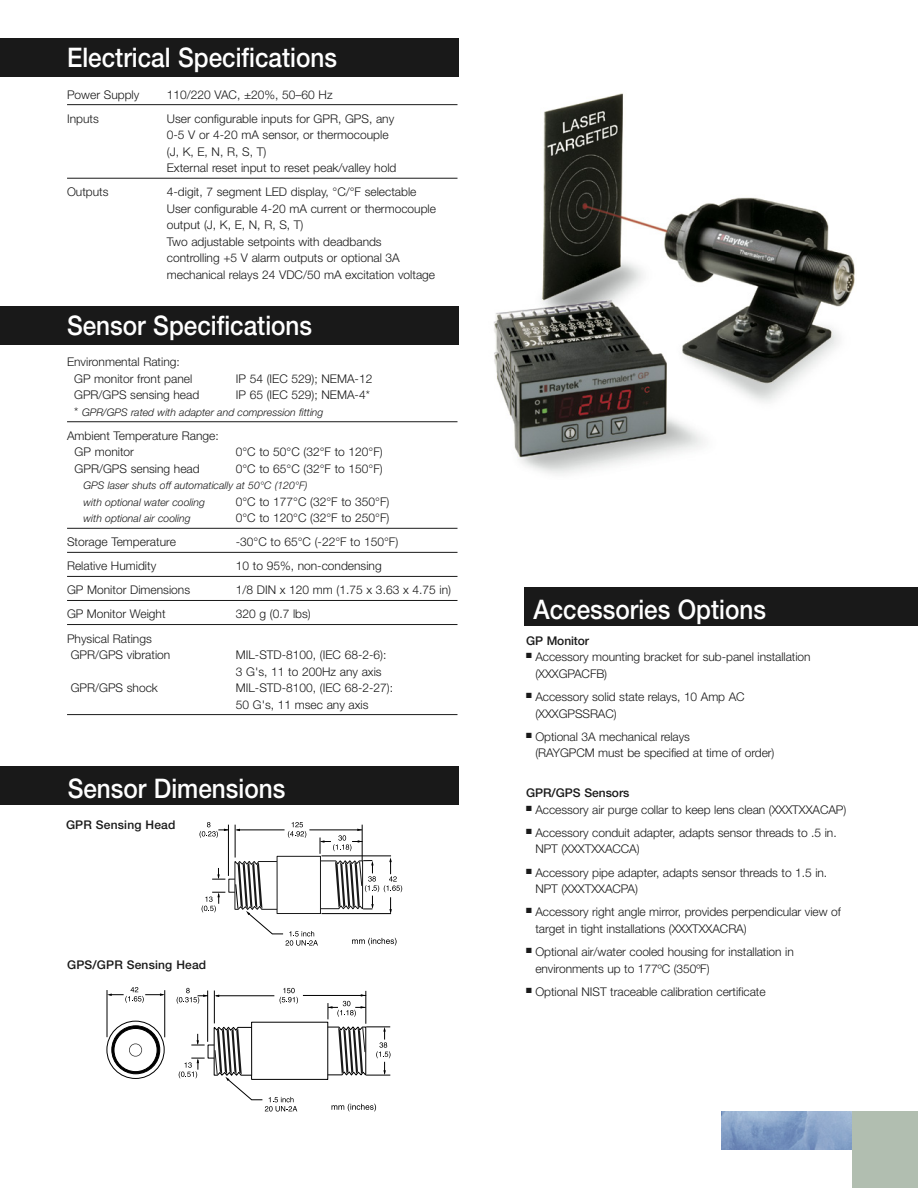
<style>
.page{position:relative;width:918px;height:1188px;background:#fff}
.page>*{position:absolute;margin:0;border:0;box-sizing:border-box;transform-origin:0 0}
.t1{font:500 27px "Helvetica Neue";color:#fff;scale:.9 1}
.t2{font:300 12px/16.5px "Helvetica Neue";color:#191919}
.t3{font:500 12px "Helvetica Neue";letter-spacing:.015em;color:#191919}
.t4{font:italic 300 10.5px/16.5px "Helvetica Neue";color:#191919}
.s1{font-style:normal;font-size:12px}
</style>
<div class="page">
<hr style="left:67px;top:104px;width:391px;height:1px;background:#191919">
<hr style="left:67px;top:178px;width:391px;height:1px;background:#191919">
<hr style="left:67px;top:421px;width:391px;height:1px;background:#191919">
<hr style="left:67px;top:528px;width:391px;height:1px;background:#191919">
<hr style="left:67px;top:552px;width:391px;height:1px;background:#191919">
<hr style="left:67px;top:576px;width:391px;height:1px;background:#191919">
<hr style="left:67px;top:600px;width:391px;height:1px;background:#191919">
<hr style="left:67px;top:624px;width:391px;height:1px;background:#191919">
<hr style="left:67px;top:714px;width:391px;height:1px;background:#191919">
<div style="left:0;top:307px;width:459px;height:38px;background:#191919"></div>
<div style="left:0;top:38px;width:459px;height:38px;background:#191919"></div>
<div style="left:0;top:766px;width:459px;height:39px;background:#191919"></div>
<div style="left:525px;top:588px;width:393px;height:38px;background:#191919"></div>
<svg style="left:107px;top:1021px;width:57px;height:57px"></svg>
<div style="left:106px;top:1021px;width:59px;height:58px;border:1px solid #000;border-radius:50%"></div>
<div style="left:112px;top:1026px;width:48px;height:48px;background:#000;border-radius:50%"></div>
<div style="left:112px;top:1026px;width:48px;height:48px;border:1px solid #000;border-radius:50%"></div>
<div style="left:114px;top:1028px;width:43px;height:44px;background:#fff;border-radius:50%"></div>
<div style="left:114px;top:1028px;width:43px;height:44px;border:1px solid #000;border-radius:50%"></div>
<hr style="left:164px;top:991px;width:1px;height:46px;background:#000">
<hr style="left:107px;top:991px;width:1px;height:46px;background:#000">
<svg style="left:107px;top:987px;width:58px;height:16px"></svg>
<svg style="left:177px;top:987px;width:214px;height:125px"></svg>
<svg style="left:129px;top:1043px;width:13px;height:14px"></svg>
<div style="left:130px;top:1044px;width:11px;height:12px;background:#fff;border-radius:50%"></div>
<svg style="left:199px;top:822px;width:203px;height:124px"></svg>
<img style="left:494px;top:93px;width:361px;height:381px">
<img style="left:721px;top:1111px;width:131px;height:39px">
<div style="left:852px;top:1111px;width:66px;height:77px;background:#b1beb0"></div>
<h1 class="t1" style="left:67px;top:42px;width:301px">Electrical Specifications</h1>
<p class="t2" style="left:67px;top:86px;width:74px">Power Supply</p>
<p class="t2" style="left:167px;top:86px;width:167px">110/220 VAC, ±20%, 50–60 Hz</p>
<p class="t2" style="left:67px;top:110px;width:33px">Inputs</p>
<p class="t2" style="left:167px;top:110px;width:231px">User configurable inputs for GPR, GPS, any 0-5 V or 4-20 mA sensor, or thermocouple (J, K, E, N, R, S, T)<br>External reset input to reset peak/valley hold</p>
<p class="t2" style="left:67px;top:183px;width:43px">Outputs</p>
<p class="t2" style="left:167px;top:183px;width:271px">4-digit, 7 segment LED display, °C/°F selectable User configurable 4-20 mA current or thermocouple output (J, K, E, N, R, S, T)<br>Two adjustable setpoints with deadbands controlling +5 V alarm outputs or optional 3A mechanical relays 24 VDC/50 mA excitation voltage</p>
<h1 class="t1" style="left:67px;top:309px;width:274px">Sensor Specifications</h1>
<p class="t2" style="left:74px;top:353px;width:120px;text-indent:-7px">Environmental Rating:<br>GP monitor front panel</p>
<p class="t2" style="left:236px;top:370px;width:138px">IP 54 (IEC 529); NEMA-12</p>
<p class="t2" style="left:74px;top:386px;width:127px">GPR/GPS sensing head</p>
<p class="t2" style="left:236px;top:386px;width:136px">IP 65 (IEC 529); NEMA-4*</p>
<p class="t4" style="left:74px;top:403px;width:251px"><span class="s1">*</span> GPR/GPS rated with adapter and compression fitting</p>
<p class="t2" style="left:75px;top:427px;width:146px;text-indent:-8px">Ambient Temperature Range:<br>GP monitor</p>
<p class="t2" style="left:236px;top:443px;width:148px">0°C to 50°C (32°F to 120°F)</p>
<p class="t2" style="left:75px;top:460px;width:127px">GPR/GPS sensing head</p>
<p class="t2" style="left:236px;top:460px;width:148px">0°C to 65°C (32°F to 150°F)</p>
<p class="t4" style="left:84px;top:477px;width:226px">GPS laser shuts off automatically at 50°C (120°F) with optional water cooling</p>
<p class="t2" style="left:236px;top:493px;width:155px">0°C to 177°C (32°F to 350°F)</p>
<p class="t4" style="left:84px;top:510px;width:109px">with optional air cooling</p>
<p class="t2" style="left:236px;top:509px;width:155px">0°C to 120°C (32°F to 250°F)</p>
<p class="t2" style="left:67px;top:533px;width:110px">Storage Temperature</p>
<p class="t2" style="left:236px;top:533px;width:164px">-30°C to 65°C (-22°F to 150°F)</p>
<p class="t2" style="left:67px;top:558px;width:91px">Relative Humidity</p>
<p class="t2" style="left:236px;top:558px;width:147px">10 to 95%, non-condensing</p>
<p class="t2" style="left:67px;top:582px;width:125px">GP Monitor Dimensions</p>
<p class="t2" style="left:236px;top:582px;width:217px">1/8 DIN x 120 mm (1.75 x 3.63 x 4.75 in)</p>
<p class="t2" style="left:67px;top:606px;width:100px">GP Monitor Weight</p>
<p class="t2" style="left:236px;top:606px;width:77px">320 g (0.7 lbs)</p>
<p class="t2" style="left:71px;top:630px;width:101px;text-indent:-4px">Physical Ratings<br>GPR/GPS vibration</p>
<p class="t2" style="left:236px;top:646px;width:152px">MIL-STD-8100, (IEC 68-2-6):<br>3 G's, 11 to 200Hz any axis</p>
<p class="t2" style="left:71px;top:679px;width:89px">GPR/GPS shock</p>
<p class="t2" style="left:236px;top:679px;width:159px">MIL-STD-8100, (IEC 68-2-27):<br>50 G's, 11 msec any axis</p>
<h1 class="t1" style="left:68px;top:773px;width:243px">Sensor Dimensions</h1>
<p class="t3" style="left:66px;top:818px;width:111px">GPR Sensing Head</p>
<p class="t3" style="left:67px;top:957px;width:141px">GPS/GPR Sensing Head</p>
<h1 class="t1" style="left:534px;top:593px;width:260px">Accessories Options</h1>
<p class="t3" style="left:526px;top:633px;width:65px">GP Monitor</p>
<p class="t2" style="left:535px;top:649px;width:277px;text-indent:-9px">■ Accessory mounting bracket for sub-panel installation (XXXGPACFB)</p>
<p class="t2" style="left:535px;top:688px;width:211px;text-indent:-9px">■ Accessory solid state relays, 10 Amp AC (XXXGPSSRAC)</p>
<p class="t2" style="left:535px;top:728px;width:241px;text-indent:-9px">■ Optional 3A mechanical relays<br>(RAYGPCM must be specified at time of order)</p>
<p class="t3" style="left:526px;top:786px;width:105px">GPR/GPS Sensors</p>
<p class="t2" style="left:526px;top:801px;width:322px">■ Accessory air purge collar to keep lens clean (XXXTXXACAP)</p>
<p class="t2" style="left:535px;top:824px;width:303px;text-indent:-9px">■ Accessory conduit adapter, adapts sensor threads to .5 in.<br>NPT (XXXTXXACCA)</p>
<p class="t2" style="left:535px;top:864px;width:293px;text-indent:-9px">■ Accessory pipe adapter, adapts sensor threads to 1.5 in.<br>NPT (XXXTXXACPA)</p>
<p class="t2" style="left:535px;top:904px;width:307px;text-indent:-9px">■ Accessory right angle mirror, provides perpendicular view of target in tight installations (XXXTXXACRA)</p>
<p class="t2" style="left:535px;top:943px;width:260px;text-indent:-9px">■ Optional air/water cooled housing for installation in environments up to 177ºC (350ºF)</p>
<p class="t2" style="left:526px;top:983px;width:241px">■ Optional NIST traceable calibration certificate</p>
</div>
